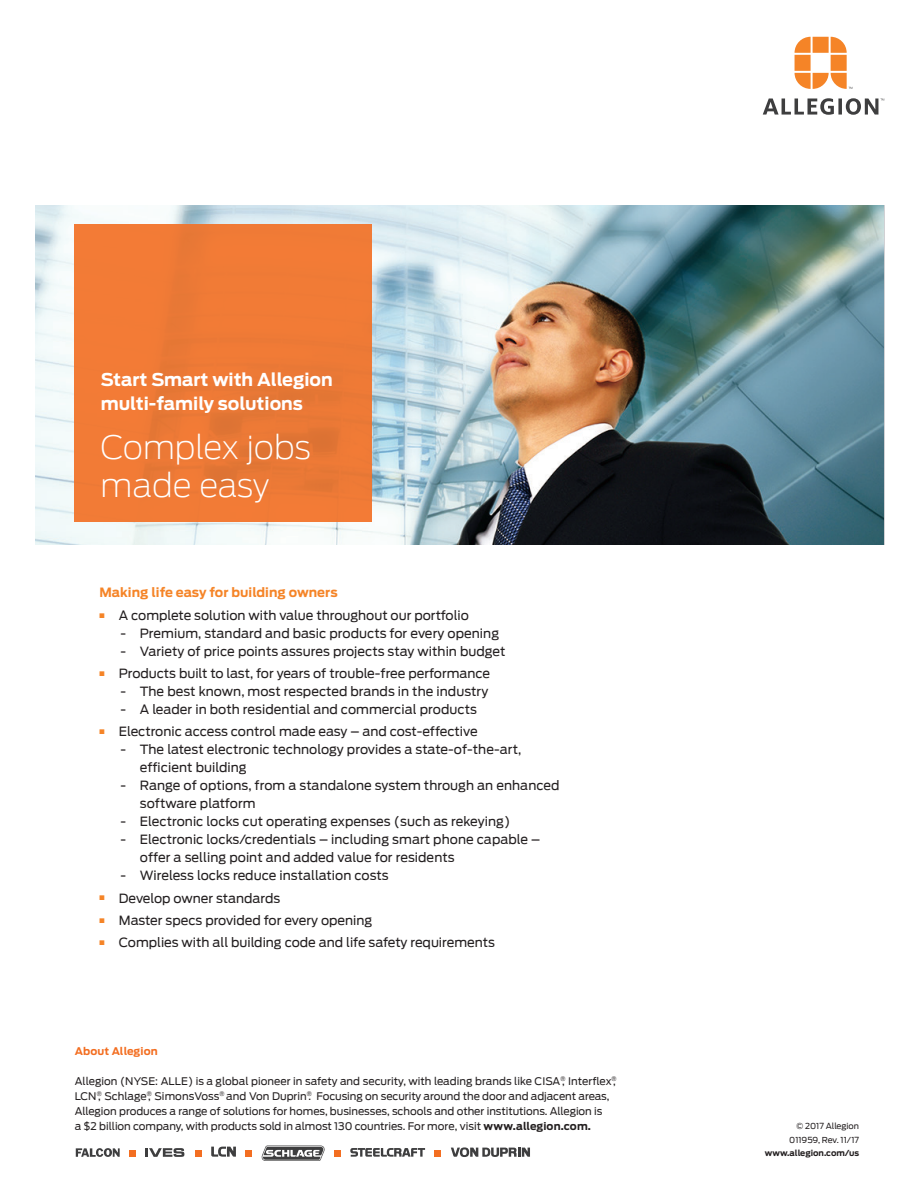
<style>
.page{position:relative;width:918px;height:1188px;background:#fff}
.page>*{position:absolute;margin:0;border:0;box-sizing:border-box;transform-origin:0 0}
.t1{font:200 32.4px "Antenna";letter-spacing:-.005em;color:#fff}
.t2{font:700 17.55px "Antenna";color:#fff}
.Body_text_7_10pt{font:12.75px/18px "Antenna";color:#231f20}
.t3{font:700 12.75px "Antenna";letter-spacing:.005em;color:#f58427}
.Body_text_8_5_12pt{font:10.5px/15px "Antenna";letter-spacing:-.005em;color:#231f20}
.Body_Subhead_7_11pt{font:700 10.5px "Antenna";letter-spacing:.01em;color:#f36e21}
.Back_cover_informati{font:8.25px "Antenna";color:#231f20}
.Back_cover_informati-2{font:700 8.25px "Antenna";color:#231f20}
.s1{font-weight:700}
</style>
<div class="page">
<svg style="left:795px;top:37px;width:57px;height:52px"></svg>
<svg style="left:763px;top:98px;width:121px;height:17px"></svg>
<img style="left:36px;top:205px;width:847px;height:339px">
<div style="left:74px;top:224px;width:298px;height:298px;background:linear-gradient(to right,#f17b36,#ec7936)"></div>
<svg style="left:211px;top:1147px;width:25px;height:10px"></svg>
<div style="left:195px;top:1150px;width:7px;height:7px;background:#f36e21"></div>
<div style="left:129px;top:1150px;width:7px;height:7px;background:#f36e21"></div>
<div style="left:246px;top:1150px;width:6px;height:7px;background:#f36e21"></div>
<svg style="left:451px;top:1147px;width:79px;height:10px"></svg>
<svg style="left:261px;top:1146px;width:64px;height:15px"></svg>
<svg style="left:350px;top:1148px;width:75px;height:9px"></svg>
<div style="left:334px;top:1150px;width:7px;height:7px;background:#f36e21"></div>
<div style="left:435px;top:1150px;width:6px;height:7px;background:#f36e21"></div>
<svg style="left:76px;top:1148px;width:44px;height:9px"></svg>
<svg style="left:145px;top:1148px;width:39px;height:9px"></svg>
<p class="t2" style="left:101px;top:369px;width:234px">Start Smart with Allegion</p>
<p class="t2" style="left:101px;top:393px;width:204px">multi-family solutions</p>
<p class="t1" style="left:101px;top:429px;width:212px">Complex jobs</p>
<p class="t1" style="left:101px;top:466px;width:170px">made easy</p>
<p class="t3" style="left:99px;top:585px;width:240px">Making life easy for building owners</p>
<p class="Body_text_7_10pt" style="left:99px;top:606px;width:371px"><sup>■</sup> A complete solution with value throughout our portfolio</p>
<p class="Body_text_7_10pt" style="left:120px;top:624px;width:380px">- Premium, standard and basic products for every opening</p>
<p class="Body_text_7_10pt" style="left:120px;top:642px;width:387px">- Variety of price points assures projects stay within budget</p>
<p class="Body_text_7_10pt" style="left:99px;top:665px;width:392px"><sup>■</sup> Products built to last, for years of trouble-free performance</p>
<p class="Body_text_7_10pt" style="left:120px;top:683px;width:369px">- The best known, most respected brands in the industry</p>
<p class="Body_text_7_10pt" style="left:120px;top:701px;width:358px">- A leader in both residential and commercial products</p>
<p class="Body_text_7_10pt" style="left:99px;top:723px;width:380px"><sup>■</sup> Electronic access control made easy – and cost-effective</p>
<p class="Body_text_7_10pt" style="left:140px;top:741px;width:383px;text-indent:-20px">- The latest electronic technology provides a state-of-the-art, efficient building</p>
<p class="Body_text_7_10pt" style="left:140px;top:777px;width:421px;text-indent:-20px">- Range of options, from a standalone system through an enhanced software platform</p>
<p class="Body_text_7_10pt" style="left:120px;top:813px;width:392px">- Electronic locks cut operating expenses (such as rekeying)</p>
<p class="Body_text_7_10pt" style="left:140px;top:831px;width:402px;text-indent:-20px">- Electronic locks/credentials – including smart phone capable – offer a selling point and added value for residents</p>
<p class="Body_text_7_10pt" style="left:120px;top:867px;width:270px">- Wireless locks reduce installation costs</p>
<p class="Body_text_7_10pt" style="left:99px;top:889px;width:182px"><sup>■</sup> Develop owner standards</p>
<p class="Body_text_7_10pt" style="left:99px;top:911px;width:274px"><sup>■</sup> Master specs provided for every opening</p>
<p class="Body_text_7_10pt" style="left:99px;top:934px;width:397px"><sup>■</sup> Complies with all building code and life safety requirements</p>
<p class="Body_Subhead_7_11pt" style="left:75px;top:1045px;width:85px">About Allegion</p>
<p class="Body_text_8_5_12pt" style="left:75px;top:1073px;width:543px">Allegion (NYSE: ALLE) is a global pioneer in safety and security, with leading brands like CISA<sup>®</sup>, Interflex<sup>®</sup>, LCN<sup>®</sup>, Schlage<sup>®</sup>, SimonsVoss<sup>®</sup> and Von Duprin<sup>®</sup>. Focusing on security around the door and adjacent areas, Allegion produces a range of solutions for homes, businesses, schools and other institutions. Allegion is<br>a $2 billion company, with products sold in almost 130 countries. For more, visit <span class="s1">www.allegion.com.</span></p>
<p class="Back_cover_informati" style="left:796px;top:1121px;width:64px">© 2017 Allegion</p>
<p class="Back_cover_informati" style="left:789px;top:1135px;width:71px">011959, Rev. 11/17</p>
<p class="Back_cover_informati-2" style="left:765px;top:1148px;width:96px">www.allegion.com/us</p>
</div>
